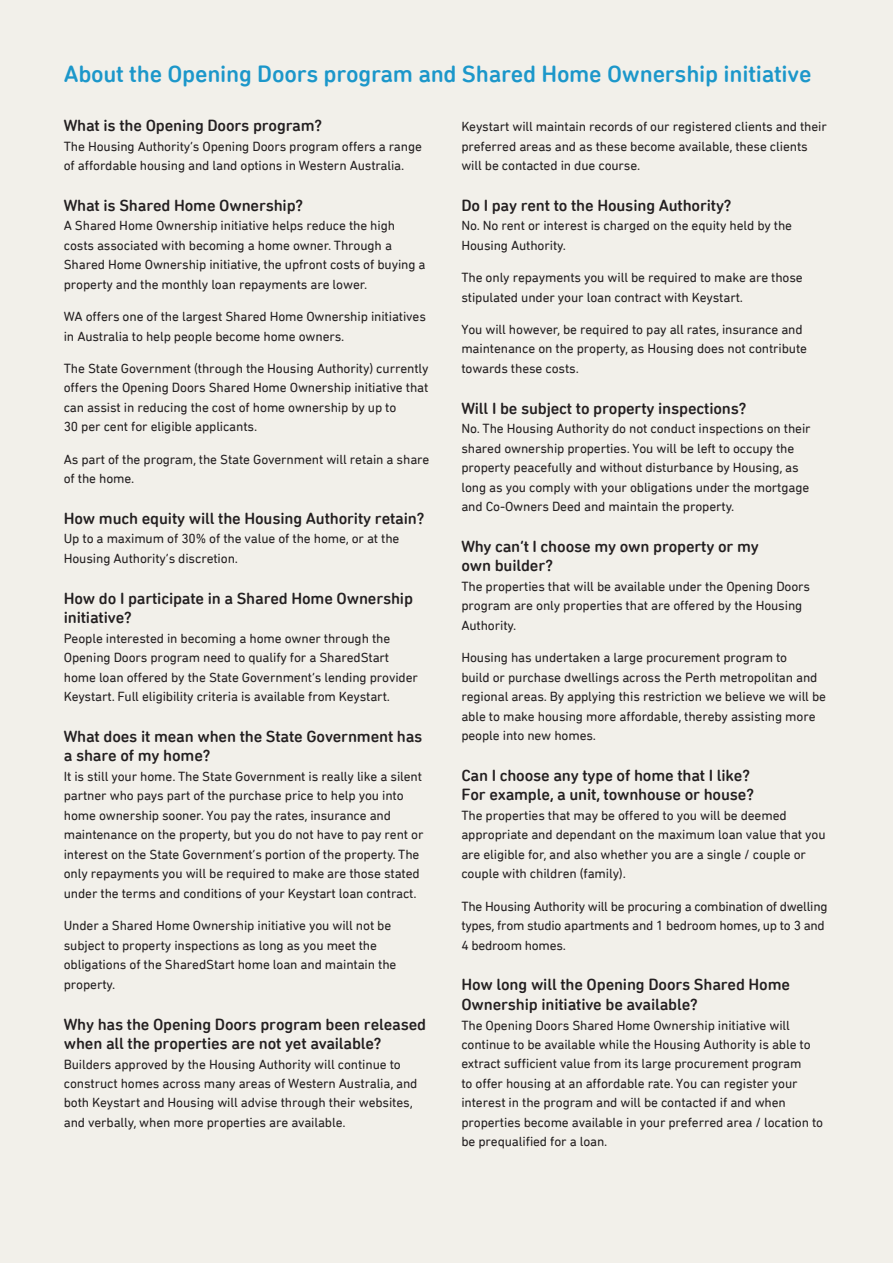
<style>
.page{position:relative;width:893px;height:1263px;background:#f2f0ea}
.page>*{position:absolute;margin:0;border:0;box-sizing:border-box;transform-origin:0 0}
.t1{font:500 24px "DIN Next Rounded LT Pro";letter-spacing:-.01em;color:#1c97ca}
.t2{font:500 16.5px/19.5px "DIN Next Rounded LT Pro";letter-spacing:-.01em;color:#231f20}
.t3{font:13.5px/19.5px "DIN Next Rounded LT Pro";letter-spacing:-.01em;color:#231f20}
</style>
<div class="page">
<h1 class="t1" style="left:64px;top:60px;width:749px">About the Opening Doors program and Shared Home Ownership initiative</h1>
<p class="t2" style="left:64px;top:116px;width:260px">What is the Opening Doors program?</p>
<p class="t3" style="left:64px;top:136px;width:360px">The Housing Authority’s Opening Doors program offers a range of affordable housing and land options in Western Australia.</p>
<p class="t2" style="left:64px;top:195px;width:241px">What is Shared Home Ownership?</p>
<p class="t3" style="left:64px;top:216px;width:363px">A Shared Home Ownership initiative helps reduce the high costs associated with becoming a home owner. Through a Shared Home Ownership initiative, the upfront costs of buying a property and the monthly loan repayments are lower.</p>
<p class="t3" style="left:64px;top:307px;width:364px">WA offers one of the largest Shared Home Ownership initiatives in Australia to help people become home owners.</p>
<p class="t3" style="left:64px;top:358px;width:366px">The State Government (through the Housing Authority) currently offers the Opening Doors Shared Home Ownership initiative that can assist in reducing the cost of home ownership by up to<br>30 per cent for eligible applicants.</p>
<p class="t3" style="left:64px;top:449px;width:367px">As part of the program, the State Government will retain a share of the home.</p>
<p class="t2" style="left:64px;top:508px;width:362px">How much equity will the Housing Authority retain?</p>
<p class="t3" style="left:64px;top:529px;width:337px">Up to a maximum of 30% of the value of the home, or at the<br>Housing Authority’s discretion.</p>
<p class="t2" style="left:64px;top:588px;width:351px">How do I participate in a Shared Home Ownership initiative?</p>
<p class="t3" style="left:64px;top:628px;width:356px">People interested in becoming a home owner through the Opening Doors program need to qualify for a SharedStart home loan offered by the State Government’s lending provider Keystart. Full eligibility criteria is available from Keystart.</p>
<p class="t2" style="left:64px;top:726px;width:360px">What does it mean when the State Government has a share of my home?</p>
<p class="t3" style="left:64px;top:766px;width:361px">It is still your home. The State Government is really like a silent partner who pays part of the purchase price to help you into home ownership sooner. You pay the rates, insurance and maintenance on the property, but you do not have to pay rent or interest on the State Government’s portion of the property. The only repayments you will be required to make are those stated under the terms and conditions of your Keystart loan contract.</p>
<p class="t3" style="left:64px;top:916px;width:334px">Under a Shared Home Ownership initiative you will not be subject to property inspections as long as you meet the obligations of the SharedStart home loan and maintain the property.</p>
<p class="t2" style="left:64px;top:1014px;width:364px">Why has the Opening Doors program been released when all the properties are not yet available?</p>
<p class="t3" style="left:64px;top:1054px;width:355px">Builders approved by the Housing Authority will continue to construct homes across many areas of Western Australia, and both Keystart and Housing will advise through their websites, and verbally, when more properties are available.</p>
<p class="t3" style="left:461px;top:117px;width:367px">Keystart will maintain records of our registered clients and their preferred areas and as these become available, these clients will be contacted in due course.</p>
<p class="t2" style="left:461px;top:195px;width:272px">Do I pay rent to the Housing Authority?</p>
<p class="t3" style="left:461px;top:216px;width:332px">No. No rent or interest is charged on the equity held by the<br>Housing Authority.</p>
<p class="t3" style="left:461px;top:268px;width:343px">The only repayments you will be required to make are those stipulated under your loan contract with Keystart.</p>
<p class="t3" style="left:461px;top:319px;width:347px">You will however, be required to pay all rates, insurance and maintenance on the property, as Housing does not contribute towards these costs.</p>
<p class="t2" style="left:461px;top:398px;width:287px">Will I be subject to property inspections?</p>
<p class="t3" style="left:461px;top:419px;width:351px">No. The Housing Authority do not conduct inspections on their shared ownership properties. You will be left to occupy the property peacefully and without disturbance by Housing, as long as you comply with your obligations under the mortgage and Co-Owners Deed and maintain the property.</p>
<p class="t2" style="left:461px;top:536px;width:299px">Why can’t I choose my own property or my own builder?</p>
<p class="t3" style="left:461px;top:576px;width:350px">The properties that will be available under the Opening Doors program are only properties that are offered by the Housing<br>Authority.</p>
<p class="t3" style="left:461px;top:648px;width:366px">Housing has undertaken a large procurement program to<br>build or purchase dwellings across the Perth metropolitan and regional areas. By applying this restriction we believe we will be able to make housing more affordable, thereby assisting more people into new homes.</p>
<p class="t2" style="left:461px;top:765px;width:294px">Can I choose any type of home that I like?<br>For example, a unit, townhouse or house?</p>
<p class="t3" style="left:461px;top:805px;width:366px">The properties that may be offered to you will be deemed appropriate and dependant on the maximum loan value that you are eligible for, and also whether you are a single / couple or couple with children (family).</p>
<p class="t3" style="left:461px;top:896px;width:368px">The Housing Authority will be procuring a combination of dwelling types, from studio apartments and 1 bedroom homes, up to 3 and<br>4 bedroom homes.</p>
<p class="t2" style="left:461px;top:975px;width:330px">How long will the Opening Doors Shared Home<br>Ownership initiative be available?</p>
<p class="t3" style="left:461px;top:1015px;width:363px">The Opening Doors Shared Home Ownership initiative will continue to be available while the Housing Authority is able to extract sufficient value from its large procurement program<br>to offer housing at an affordable rate. You can register your interest in the program and will be contacted if and when properties become available in your preferred area / location to be prequalified for a loan.</p>
</div>
